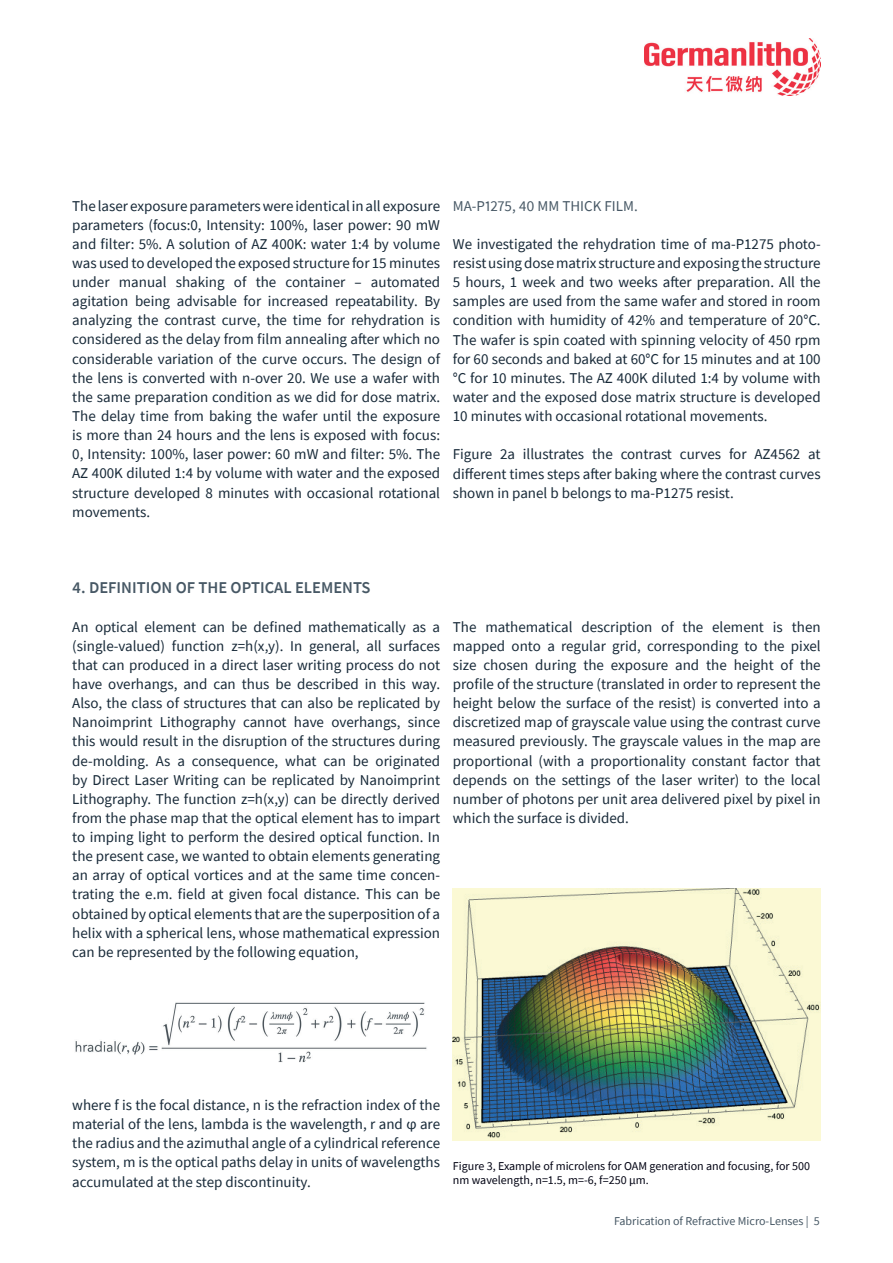
<style>
.page{position:relative;width:893px;height:1263px;background:#fff}
.page>*{position:absolute;margin:0;border:0;box-sizing:border-box;transform-origin:0 0}
.t1{font:600 16.5px "Source Sans Pro";color:#475865}
.t2{font:15px/19.2px "Source Sans Pro";color:#172938;text-align:justify}
.t3{font:15px "Source Sans Pro";color:#475865}
.t4{font:12px/14.4px "Source Sans Pro";color:#000212}
.t5{font:12px "Source Sans Pro";color:#475865}
</style>
<div class="page">
<img style="left:644px;top:38px;width:177px;height:58px">
<img style="left:75px;top:1002px;width:352px;height:61px">
<img style="left:453px;top:888px;width:368px;height:252px">
<p class="t2" style="left:72px;top:196px;width:369px">The laser exposure parameters were identical in all exposure parameters (focus:0, Intensity: 100%, laser power: 90 mW and filter: 5%. A solution of AZ 400K: water 1:4 by volume was used to developed the exposed structure for 15 minutes under manual shaking of the container – automated agitation being advisable for increased repeatability. By analyzing the contrast curve, the time for rehydration is considered as the delay from film annealing after which no considerable variation of the curve occurs. The design of the lens is converted with n-over 20. We use a wafer with the same preparation condition as we did for dose matrix.<br>The delay time from baking the wafer until the exposure is more than 24 hours and the lens is exposed with focus:<br>0, Intensity: 100%, laser power: 60 mW and filter: 5%. The AZ 400K diluted 1:4 by volume with water and the exposed structure developed 8 minutes with occasional rotational movements.</p>
<p class="t3" style="left:453px;top:196px;width:186px">MA-P1275, 40 ΜM THICK FILM.</p>
<p class="t2" style="left:453px;top:234px;width:369px">We investigated the rehydration time of ma-P1275 photo&shy;resist using dose matrix structure and exposing the structure 5 hours, 1 week and two weeks after preparation. All the samples are used from the same wafer and stored in room condition with humidity of 42% and temperature of 20°C.<br>The wafer is spin coated with spinning velocity of 450 rpm for 60 seconds and baked at 60°C for 15 minutes and at 100 °C for 10 minutes. The AZ 400K diluted 1:4 by volume with water and the exposed dose matrix structure is developed 10 minutes with occasional rotational movements.</p>
<p class="t2" style="left:453px;top:445px;width:369px">Figure 2a illustrates the contrast curves for AZ4562 at different times steps after baking where the contrast curves shown in panel b belongs to ma-P1275 resist.</p>
<p class="t1" style="left:72px;top:577px;width:300px">4. DEFINITION OF THE OPTICAL ELEMENTS</p>
<p class="t2" style="left:72px;top:617px;width:369px">An optical element can be defined mathematically as a (single-valued) function z=h(x,y). In general, all surfaces that can produced in a direct laser writing process do not have overhangs, and can thus be described in this way.<br>Also, the class of structures that can also be replicated by Nanoimprint Lithography cannot have overhangs, since this would result in the disruption of the structures during de-molding. As a consequence, what can be originated by Direct Laser Writing can be replicated by Nanoimprint Lithography. The function z=h(x,y) can be directly derived from the phase map that the optical element has to impart to imping light to perform the desired optical function. In the present case, we wanted to obtain elements generating an array of optical vortices and at the same time concen&shy;trating the e.m. field at given focal distance. This can be obtained by optical elements that are the superposition of a helix with a spherical lens, whose mathematical expression can be represented by the following equation,</p>
<p class="t2" style="left:453px;top:617px;width:369px">The mathematical description of the element is then mapped onto a regular grid, corresponding to the pixel size chosen during the exposure and the height of the profile of the structure (translated in order to represent the height below the surface of the resist) is converted into a discretized map of grayscale value using the contrast curve measured previously. The grayscale values in the map are proportional (with a proportionality constant factor that depends on the settings of the laser writer) to the local number of photons per unit area delivered pixel by pixel in which the surface is divided.</p>
<p class="t2" style="left:72px;top:1095px;width:369px">where f is the focal distance, n is the refraction index of the material of the lens, lambda is the wavelength, r and ϕ are the radius and the azimuthal angle of a cylindrical reference system, m is the optical paths delay in units of wavelengths accumulated at the step discontinuity.</p>
<p class="t4" style="left:453px;top:1159px;width:359px">Figure 3, Example of microlens for OAM generation and focusing, for 500 nm wavelength, n=1.5, m=-6, f=250 µm.</p>
<p class="t5" style="left:614px;top:1213px;width:207px">Fabrication of Refractive Micro-Lenses | 5</p>
</div>
